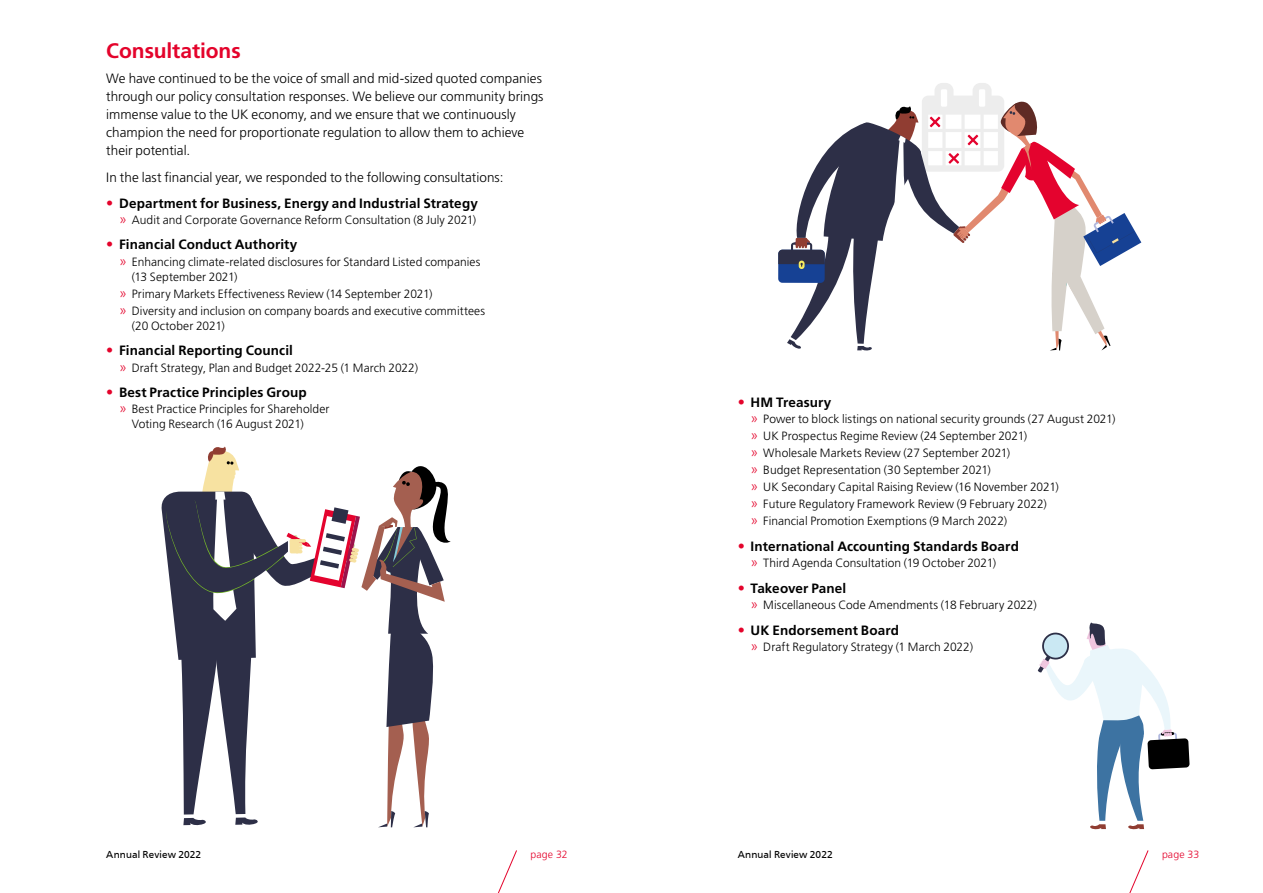
<style>
.page{position:relative;width:1263px;height:893px;background:#fff}
.page>*{position:absolute;margin:0;border:0;box-sizing:border-box;transform-origin:0 0}
.t1{font:700 21px "Frutiger LT";letter-spacing:-.005em;color:#e4032b}
.t2{font:300 13.5px/18px "Frutiger LT";color:#000}
.t3{font:700 13.5px "Frutiger LT";letter-spacing:.01em;color:#000}
.t4{font:300 12px/17.1px "Frutiger LT";letter-spacing:.005em;color:#000}
.t5{font:10.5px "Frutiger";letter-spacing:.015em;color:#000}
.t6{font:300 10.5px "Frutiger LT";letter-spacing:.015em;color:#e4032b}
.s1{font-family:"Frutiger LT Std";font-weight:900;font-size:14.25px;color:#e4032b}
.s2{font-size:14.25px;color:#e4032b}
</style>
<div class="page">
<svg style="left:498px;top:850px;width:19px;height:43px"></svg>
<svg style="left:1129px;top:850px;width:20px;height:43px"></svg>
<svg style="left:161px;top:446px;width:290px;height:381px"></svg>
<svg style="left:778px;top:83px;width:363px;height:268px"></svg>
<svg style="left:1038px;top:622px;width:151px;height:208px"></svg>
<h1 class="t1" style="left:106px;top:39px;width:136px">Consultations</h1>
<p class="t2" style="left:106px;top:69px;width:439px">We have continued to be the voice of small and mid-sized quoted companies through our policy consultation responses. We believe our community brings immense value to the UK economy, and we ensure that we continuously champion the need for proportionate regulation to allow them to achieve their potential.</p>
<p class="t2" style="left:106px;top:168px;width:399px">In the last financial year, we responded to the following consultations:</p>
<p class="t3" style="left:106px;top:195px;width:373px"><span class="s1">•</span> Department for Business, Energy and Industrial Strategy</p>
<p class="t4" style="left:119px;top:211px;width:359px"><span class="s2">»</span> Audit and Corporate Governance Reform Consultation (8 July 2021)</p>
<p class="t3" style="left:106px;top:237px;width:192px"><span class="s1">•</span> Financial Conduct Authority</p>
<p class="t4" style="left:132px;top:254px;width:350px;line-height:15px;text-indent:-13px"><span class="s2">»</span> Enhancing climate-related disclosures for Standard Listed companies (13 September 2021)</p>
<p class="t4" style="left:119px;top:285px;width:368px"><span class="s2">»</span> Primary Markets Effectiveness Review (14 September 2021)<br><span class="s2">»</span> Diversity and inclusion on company boards and executive committees</p>
<p class="t4" style="left:132px;top:317px;width:94px">(20 October 2021)</p>
<p class="t3" style="left:106px;top:343px;width:188px"><span class="s1">•</span> Financial Reporting Council</p>
<p class="t4" style="left:119px;top:359px;width:301px"><span class="s2">»</span> Draft Strategy, Plan and Budget 2022-25 (1 March 2022)</p>
<p class="t3" style="left:106px;top:384px;width:202px"><span class="s1">•</span> Best Practice Principles Group</p>
<p class="t4" style="left:132px;top:402px;width:199px;line-height:15px;text-indent:-13px"><span class="s2">»</span> Best Practice Principles for Shareholder<br>Voting Research (16 August 2021)</p>
<p class="t3" style="left:738px;top:394px;width:95px"><span class="s1">•</span> HM Treasury</p>
<p class="t4" style="left:750px;top:410px;width:366px"><span class="s2">»</span> Power to block listings on national security grounds (27 August 2021) <span class="s2">»</span> UK Prospectus Regime Review (24 September 2021)<br><span class="s2">»</span> Wholesale Markets Review (27 September 2021)<br><span class="s2">»</span> Budget Representation (30 September 2021)<br><span class="s2">»</span> UK Secondary Capital Raising Review (16 November 2021)<br><span class="s2">»</span> Future Regulatory Framework Review (9 February 2022)<br><span class="s2">»</span> Financial Promotion Exemptions (9 March 2022)</p>
<p class="t3" style="left:738px;top:538px;width:283px"><span class="s1">•</span> International Accounting Standards Board</p>
<p class="t4" style="left:750px;top:555px;width:247px"><span class="s2">»</span> Third Agenda Consultation (19 October 2021)</p>
<p class="t3" style="left:738px;top:580px;width:110px"><span class="s1">•</span> Takeover Panel</p>
<p class="t4" style="left:750px;top:596px;width:288px"><span class="s2">»</span> Miscellaneous Code Amendments (18 February 2022)</p>
<p class="t3" style="left:738px;top:622px;width:163px"><span class="s1">•</span> UK Endorsement Board</p>
<p class="t4" style="left:750px;top:638px;width:224px"><span class="s2">»</span> Draft Regulatory Strategy (1 March 2022)</p>
<p class="t5" style="left:106px;top:849px;width:96px">Annual Review 2022</p>
<p class="t6" style="left:530px;top:849px;width:39px">page 32</p>
<p class="t5" style="left:738px;top:849px;width:96px">Annual Review 2022</p>
<p class="t6" style="left:1162px;top:849px;width:39px">page 33</p>
</div>
